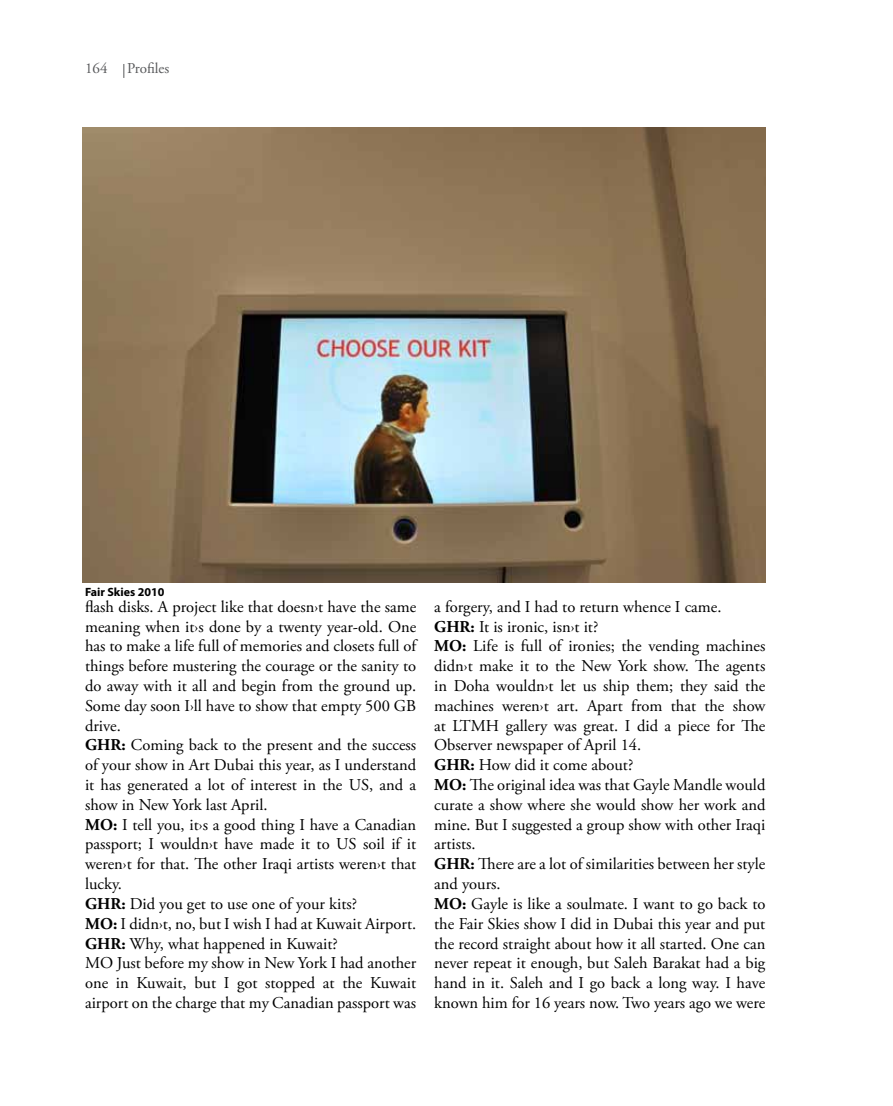
<style>
.page{position:relative;width:893px;height:1106px;background:#fff}
.page>*{position:absolute;margin:0;border:0;box-sizing:border-box;transform-origin:0 0}
.t1{font:16.5px/19.8px "Adobe Garamond Pro";color:#000}
.t2{font:15px "Adobe Garamond Pro";color:#58595b}
.t3{font:700 12px "Myriad Pro";color:#000}
.s1{font-weight:700}
</style>
<div class="page">
<svg style="left:124px;top:64px;width:1px;height:14px"></svg>
<img style="left:83px;top:127px;width:682px;height:455px">
<p class="t2" style="left:85px;top:60px;width:24px">164</p>
<p class="t2" style="left:127px;top:60px;width:44px">Profiles</p>
<p class="t3" style="left:85px;top:584px;width:81px">Fair Skies 2010</p>
<p class="t1" style="left:85px;top:597px;width:333px">flash disks. A project like that doesn›t have the same meaning when it›s done by a twenty year-old. One has to make a life full of memories and closets full of things before mustering the courage or the sanity to do away with it all and begin from the ground up.<br>Some day soon I›ll have to show that empty 500 GB drive.<br><span class="s1">GHR:</span> Coming back to the present and the success of your show in Art Dubai this year, as I understand it has generated a lot of interest in the US, and a show in New York last April.<br><span class="s1">MO:</span> I tell you, it›s a good thing I have a Canadian passport; I wouldn›t have made it to US soil if it weren›t for that. The other Iraqi artists weren›t that lucky.<br><span class="s1">GHR:</span> Did you get to use one of your kits?<br><span class="s1">MO:</span> I didn›t, no, but I wish I had at Kuwait Airport.<br><span class="s1">GHR:</span> Why, what happened in Kuwait?<br>MO Just before my show in New York I had another one in Kuwait, but I got stopped at the Kuwait airport on the charge that my Canadian passport was</p>
<p class="t1" style="left:434px;top:597px;width:333px">a forgery, and I had to return whence I came.<br><span class="s1">GHR:</span> It is ironic, isn›t it?<br><span class="s1">MO:</span> Life is full of ironies; the vending machines didn›t make it to the New York show. The agents in Doha wouldn›t let us ship them; they said the machines weren›t art. Apart from that the show at LTMH gallery was great. I did a piece for The Observer newspaper of April 14.<br><span class="s1">GHR:</span> How did it come about?<br><span class="s1">MO:</span> The original idea was that Gayle Mandle would curate a show where she would show her work and mine. But I suggested a group show with other Iraqi artists.<br><span class="s1">GHR:</span> There are a lot of similarities between her style and yours.<br><span class="s1">MO:</span> Gayle is like a soulmate. I want to go back to the Fair Skies show I did in Dubai this year and put the record straight about how it all started. One can never repeat it enough, but Saleh Barakat had a big hand in it. Saleh and I go back a long way. I have known him for 16 years now. Two years ago we were</p>
</div>
